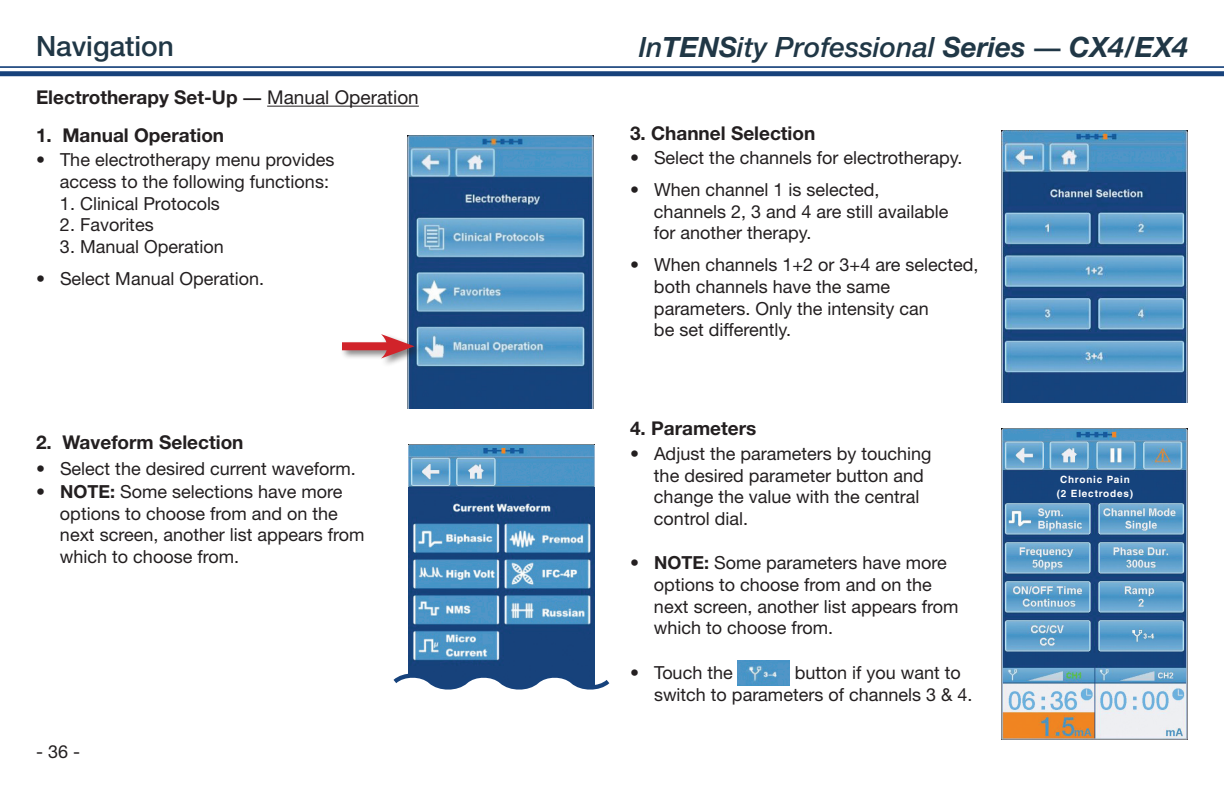
<style>
.page{position:relative;width:1224px;height:792px;background:#fff}
.page>*{position:absolute;margin:0;border:0;box-sizing:border-box;transform-origin:0 0}
.t1{font:italic 500 28px "Helvetica Neue LT Std";color:#203746}
.t2{font:500 28px "Helvetica Neue LT Std";color:#203746}
.Copy_Header_Bold_xtr{font:700 19px "Helvetica Neue LT Std";color:#231f20}
.Copy_Header_Bold_CAP{font:700 19px "Helvetica Neue LT Std";color:#231f20}
.Copy_Header_Bold{font:700 19px "Helvetica Neue LT Std";color:#231f20}
.t3{font:18px/21.6px "Helvetica Neue LT Std";color:#231f20}
.Copy{font:700 10px/14px "Helvetica";letter-spacing:.08em;color:#fff;text-align:center}
.s1{font-family:"Myriad Pro"}
.s2{font-weight:400}
.s3{font-weight:700}
.s4{font-family:"Myriad Pro";font-weight:700;font-style:normal}
</style>
<div class="page">
<hr style="left:0;top:66px;width:1224px;height:2px;background:#17427b">
<div style="left:0;top:71px;width:1224px;height:5px;background:#17427b"></div>
<hr style="left:267px;top:106px;width:152px;height:1px;background:#231f20">
<img style="left:738px;top:661px;width:52px;height:24px">
<img style="left:407px;top:135px;width:187px;height:274px">
<img style="left:408px;top:487px;width:187px;height:181px">
<div style="left:340px;top:332px;width:84px;height:36px;background:#231f20;opacity:.55"></div>
<div style="left:342px;top:342px;width:53px;height:8px;background:#d1232a"></div>
<svg style="left:381px;top:334px;width:34px;height:24px"></svg>
<svg style="left:393px;top:668px;width:217px;height:22px"></svg>
<img style="left:411px;top:137px;width:48px;height:9px">
<img style="left:1001px;top:130px;width:187px;height:273px">
<img style="left:1001px;top:429px;width:187px;height:311px">
<img style="left:1066px;top:474px;width:52px;height:25px">
<img style="left:408px;top:444px;width:187px;height:43px">
<img style="left:411px;top:447px;width:60px;height:9px">
<img style="left:1004px;top:431px;width:61px;height:9px">
<p class="t2" style="left:36px;top:30px;width:139px">Navigation</p>
<p class="Copy_Header_Bold_CAP" style="left:36px;top:86px;width:384px">Electrotherapy Set-Up <span class="s1">—</span> <span class="s2">Manual Operation</span></p>
<p class="Copy_Header_Bold_xtr" style="left:36px;top:123px;width:190px">1. Manual Operation</p>
<p class="t3" style="left:60px;top:149px;width:276px;text-indent:-24px">• The electrotherapy menu provides access to the following functions:</p>
<p class="t3" style="left:60px;top:192px;width:162px">1. Clinical Protocols</p>
<p class="t3" style="left:60px;top:214px;width:95px">2. Favorites</p>
<p class="t3" style="left:60px;top:235px;width:165px">3. Manual Operation</p>
<p class="t3" style="left:36px;top:267px;width:230px">• Select Manual Operation.</p>
<p class="Copy_Header_Bold" style="left:36px;top:431px;width:209px">2. Waveform Selection</p>
<p class="t3" style="left:36px;top:458px;width:321px">• Select the desired current waveform.</p>
<p class="t3" style="left:60px;top:481px;width:306px;text-indent:-24px"><span class="s3">• NOTE:</span> Some selections have more options to choose from and on the next screen, another list appears from which to choose from.</p>
<p class="t3" style="left:36px;top:741px;width:46px">- 36 -</p>
<h1 class="t1" style="left:639px;top:31px;width:551px">In<span class="s3">TENS</span>ity Professional <span class="s3">Series</span> <span class="s4">—</span> <span class="s3">CX4/EX4</span></h1>
<p class="Copy_Header_Bold_xtr" style="left:630px;top:121px;width:187px">3. Channel Selection</p>
<p class="t3" style="left:630px;top:147px;width:334px">• Select the channels for electrotherapy.</p>
<p class="t3" style="left:654px;top:179px;width:296px;text-indent:-24px">• When channel 1 is selected, channels 2, 3 and 4 are still available for another therapy.</p>
<p class="t3" style="left:654px;top:254px;width:326px;text-indent:-24px">• When channels 1+2 or 3+4 are selected, both channels have the same parameters. Only the intensity can<br>be set differently.</p>
<p class="Copy_Header_Bold_xtr" style="left:630px;top:417px;width:128px">4. Parameters</p>
<p class="t3" style="left:654px;top:443px;width:279px;text-indent:-24px">• Adjust the parameters by touching the desired parameter button and change the value with the central control dial.</p>
<p class="t3" style="left:654px;top:552px;width:306px;text-indent:-24px"><span class="s3">• NOTE:</span> Some parameters have more options to choose from and on the next screen, another list appears from which to choose from.</p>
<p class="t3" style="left:630px;top:662px;width:104px">• Touch the</p>
<p class="t3" style="left:654px;top:662px;width:320px;text-indent:141px">button if you want to switch to parameters of channels 3 &amp; 4.</p>
<p class="Copy" style="left:1057px;top:473px;width:78px">Chronic Pain (2 Electrodes)</p>
</div>
